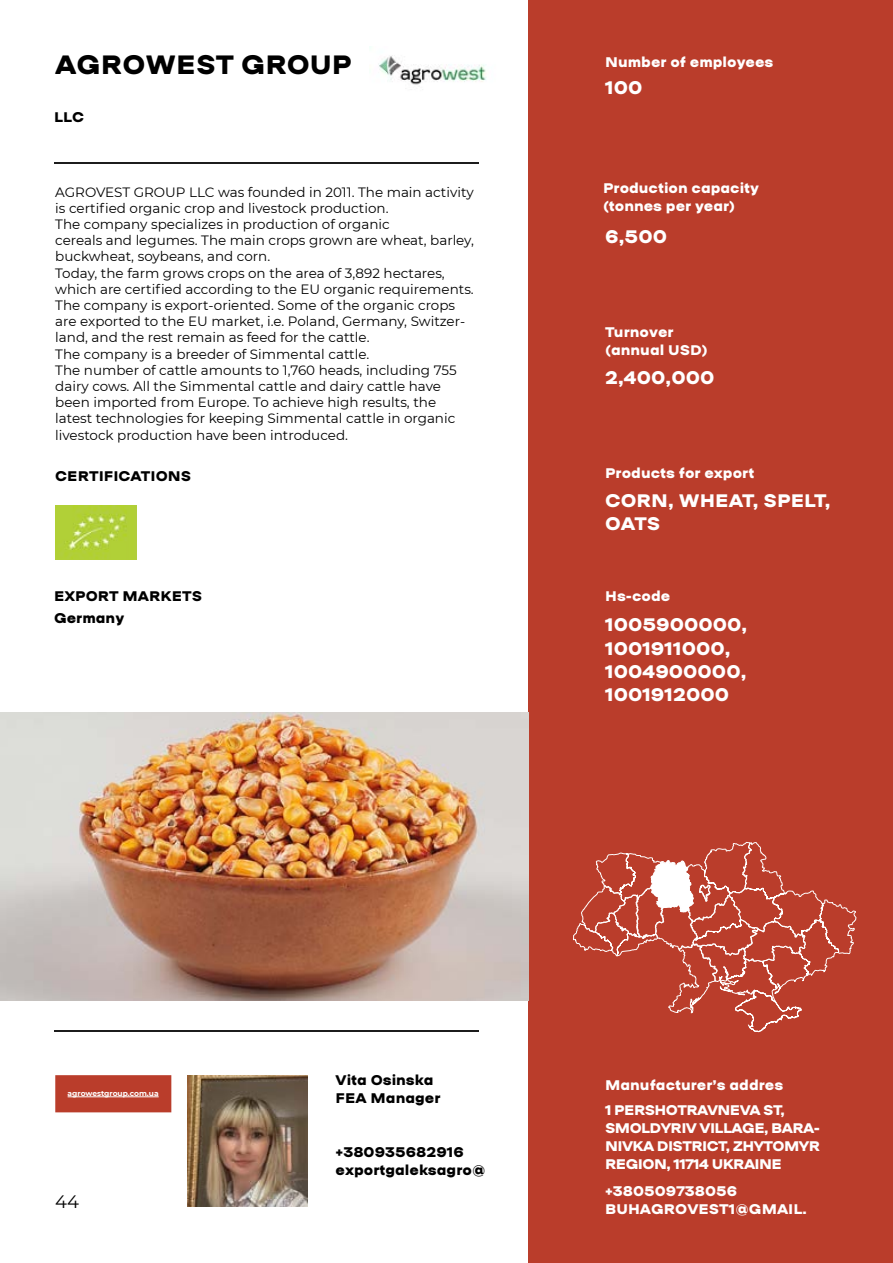
<style>
.page{position:relative;width:893px;height:1263px;background:#fff}
.page>*{position:absolute;margin:0;border:0;box-sizing:border-box;transform-origin:0 0}
.t1{font:700 28.5px "Ermilov";color:#000}
.t2{font:700 19.5px/23.4px "Ermilov";color:#fff}
.t3{font:18px "Montserrat";color:#000}
.t4{font:700 15px/18px "Ermilov";color:#fff}
.t5{font:700 15px/18px "Ermilov";color:#000}
.t6{font:700 15px/18px "Ermilov";letter-spacing:-.04em;color:#fff}
.t7{font:13.5px/16.2px "Montserrat";color:#000}
.t8{font:700 7.5px "Montserrat";color:#fff}
</style>
<div class="page">
<div style="left:528px;top:0;width:365px;height:1263px;background:#ba3d2b"></div>
<hr style="left:54px;top:1030px;width:424px;height:2px;background:#1c1c1c">
<hr style="left:54px;top:162px;width:424px;height:2px;background:#1c1c1c">
<svg style="left:806px;top:890px;width:51px;height:87px"></svg>
<img style="left:0;top:713px;width:528px;height:288px">
<img style="left:187px;top:1075px;width:120px;height:131px">
<div style="left:55px;top:1075px;width:116px;height:37px;background:#ba3d2b"></div>
<img style="left:55px;top:505px;width:81px;height:54px">
<img style="left:370px;top:46px;width:116px;height:39px">
<svg style="left:573px;top:841px;width:233px;height:192px"></svg>
<hr style="left:68px;top:1096px;width:91px;height:1px;background:#fff">
<h1 class="t1" style="left:55px;top:49px;width:298px">AGROWEST GROUP</h1>
<p class="t4" style="left:605px;top:53px;width:170px">Number of employees</p>
<h2 class="t2" style="left:605px;top:75px;width:39px">100</h2>
<p class="t5" style="left:54px;top:108px;width:32px">LLC</p>
<p class="t7" style="left:55px;top:183px;width:420px">AGROVEST GROUP LLC was founded in 2011. The main activity is certified organic crop and livestock production.<br>The company specializes in production of organic<br>cereals and legumes. The main crops grown are wheat, barley, buckwheat, soybeans, and corn.<br>Today, the farm grows crops on the area of 3,892 hectares, which are certified according to the EU organic requirements.<br>The company is export-oriented. Some of the organic crops are exported to the EU market, i.e. Poland, Germany, Switzer&shy;land, and the rest remain as feed for the cattle.<br>The company is a breeder of Simmental cattle.<br>The number of cattle amounts to 1,760 heads, including 755 dairy cows. All the Simmental cattle and dairy cattle have been imported from Europe. To achieve high results, the latest technologies for keeping Simmental cattle in organic livestock production have been introduced.</p>
<p class="t4" style="left:603px;top:179px;width:158px">Production capacity (tonnes per year)</p>
<h2 class="t2" style="left:605px;top:225px;width:63px">6,500</h2>
<p class="t4" style="left:605px;top:322px;width:104px">Turnover (annual USD)</p>
<h2 class="t2" style="left:605px;top:366px;width:111px">2,400,000</h2>
<p class="t5" style="left:55px;top:467px;width:137px">CERTIFICATIONS</p>
<p class="t4" style="left:605px;top:464px;width:151px">Products for export</p>
<h2 class="t2" style="left:605px;top:488px;width:227px">CORN, WHEAT, SPELT,<br>OATS</h2>
<p class="t5" style="left:54px;top:584px;width:150px;line-height:22.5px">EXPORT MARKETS<br>Germany</p>
<p class="t4" style="left:605px;top:587px;width:67px">Hs-code</p>
<h2 class="t2" style="left:605px;top:613px;width:144px">1005900000,<br>1001911000,<br>1004900000,<br>1001912000</h2>
<p class="t8" style="left:68px;top:1088px;width:93px">agrowestgroup.com.ua</p>
<h3 class="t3" style="left:55px;top:1189px;width:25px">44</h3>
<p class="t5" style="left:336px;top:1070px;width:106px">Vita Osinska<br>FEA Manager</p>
<p class="t5" style="left:336px;top:1142px;width:151px">+380935682916 exportgaleksagro@</p>
<p class="t4" style="left:605px;top:1076px;width:180px">Manufacturer’s addres</p>
<p class="t6" style="left:605px;top:1101px;width:216px">1 PERSHOTRAVNEVA ST,<br>SMOLDYRIV VILLAGE, BARA-<br>NIVKA DISTRICT, ZHYTOMYR<br>REGION, 11714 UKRAINE</p>
<p class="t4" style="left:605px;top:1181px;width:203px">+380509738056<br>BUHAGROVEST1@GMAIL.</p>
</div>
